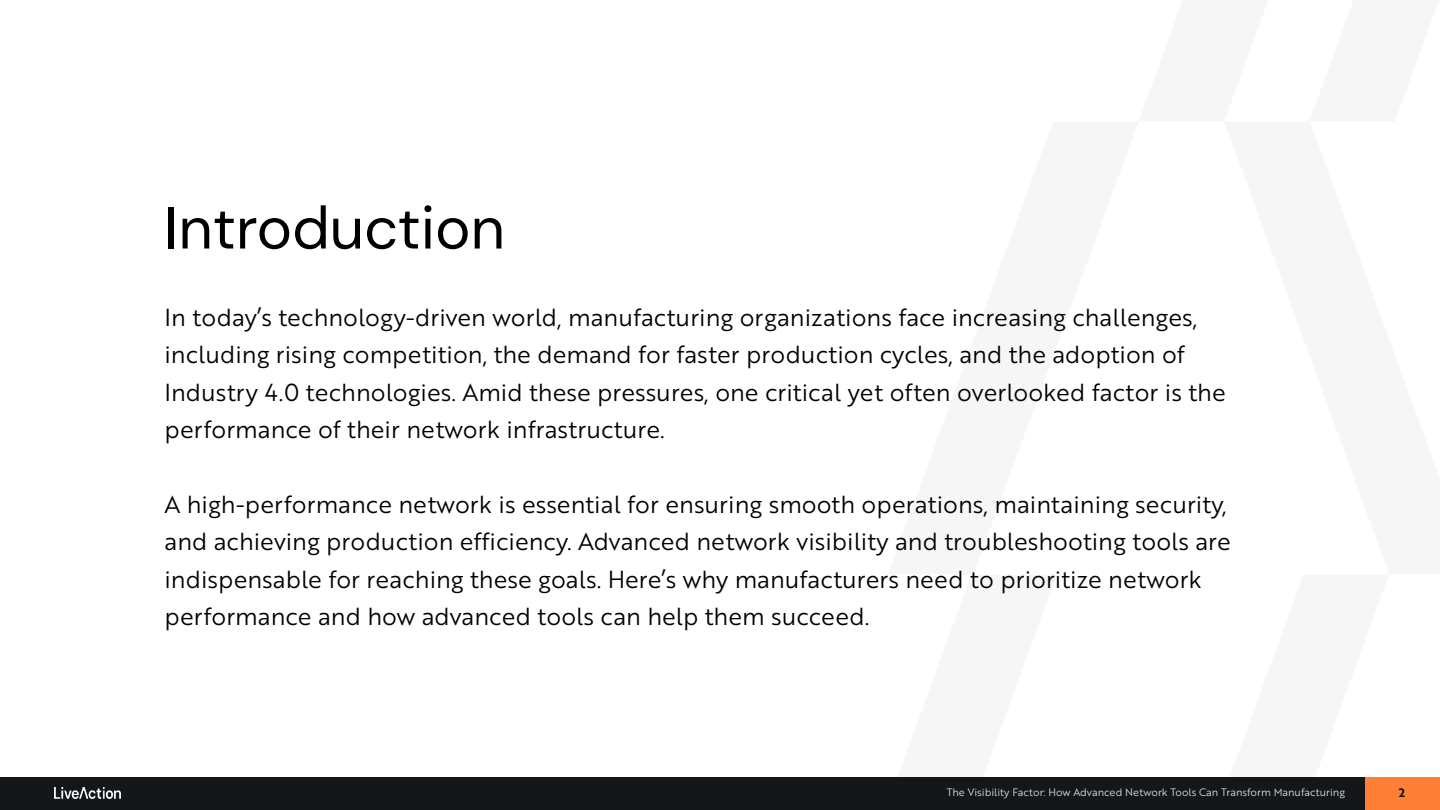
<style>
.page{position:relative;width:1440px;height:810px;background:#fff}
.page>*{position:absolute;margin:0;border:0;box-sizing:border-box;transform-origin:0 0}
.t1{font:60px "DM Sans";color:#000}
.t2{font:24px/37.5px "Brother 1816 Book";color:#000}
.t3{font:12px "Brother 1816 Bold";color:#13171a}
.t4{font:10.5px "Brother 1816 Book";color:#ddd}
</style>
<div class="page">
<div style="left:0;top:777px;width:1440px;height:33px;background:#13171a"></div>
<div style="left:1366px;top:777px;width:74px;height:33px;background:#ff7f37"></div>
<img style="left:54px;top:788px;width:67px;height:10px">
<h1 class="t1" style="left:165px;top:190px;width:342px">Introduction</h1>
<p class="t2" style="left:165px;top:297px;width:1063px">In today’s technology-driven world, manufacturing organizations face increasing challenges, including rising competition, the demand for faster production cycles, and the adoption of Industry 4.0 technologies. Amid these pressures, one critical yet often overlooked factor is the performance of their network infrastructure.</p>
<p class="t2" style="left:165px;top:485px;width:1068px">A high-performance network is essential for ensuring smooth operations, maintaining security, and achieving production efficiency. Advanced network visibility and troubleshooting tools are indispensable for reaching these goals. Here’s why manufacturers need to prioritize network performance and how advanced tools can help them succeed.</p>
<p class="t4" style="left:947px;top:785px;width:400px">The Visibility Factor: How Advanced Network Tools Can Transform Manufacturing</p>
<p class="t3" style="left:1399px;top:784px;width:8px">2</p>
</div>
